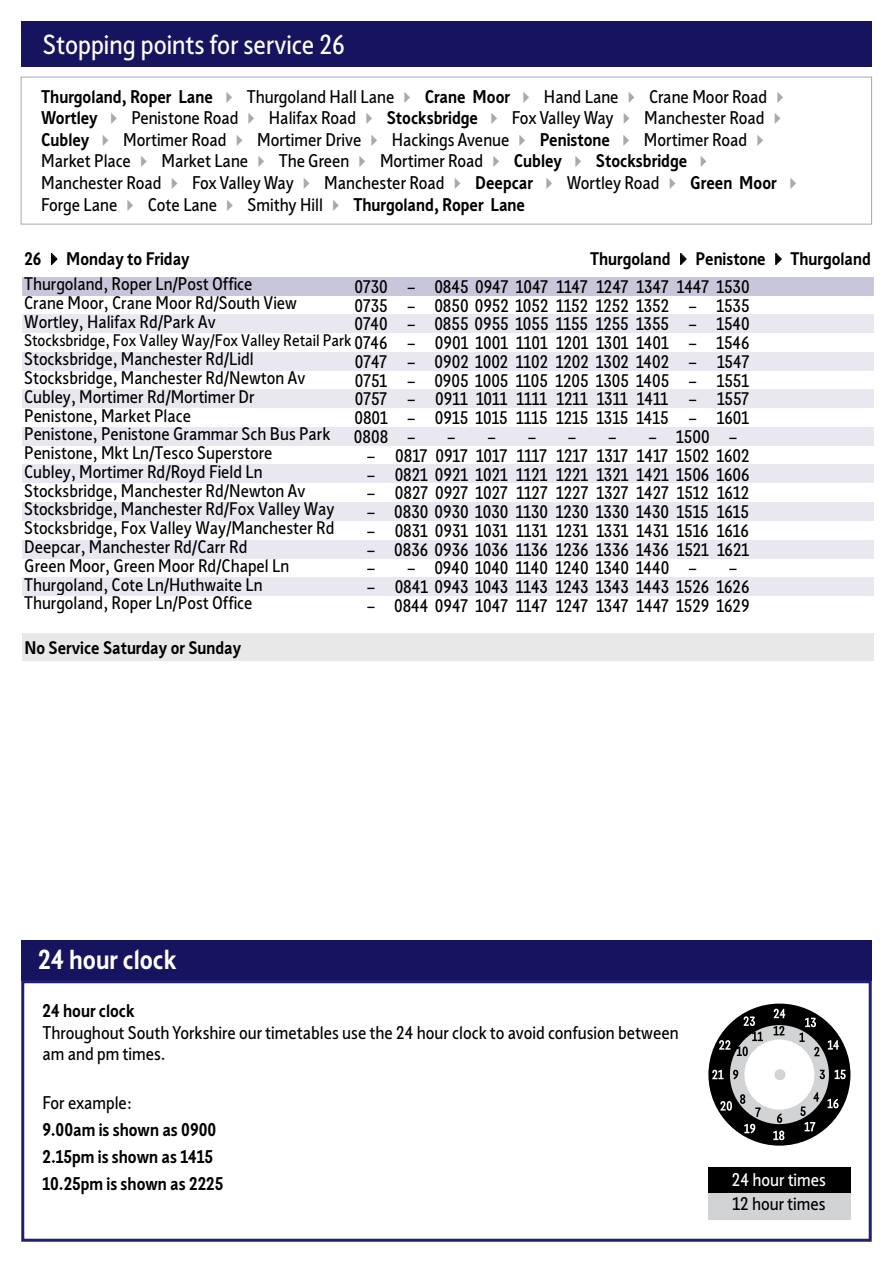
<style>
.page{position:relative;width:893px;height:1263px;background:#fff}
.page>*{position:absolute;margin:0;border:0;box-sizing:border-box;transform-origin:0 0}
.t1{font:27px "Sheffield Sans 2";color:#fff}
.t2{font:700 27px "Sheffield Sans 2";color:#fff}
.t3{font:18px/21.6px "Sheffield Sans 2";color:#000}
.t4{font:700 18px/27px "Sheffield Sans 2";color:#000}
.t5{font:18px "Sheffield Sans 2";color:#fff}
.t6{font:17.85px/18.8px "Sheffield Sans 2";color:#000}
.t7{font:700 17.85px "Sheffield Sans 2";color:#000}
.t8{font:16.5px "Sheffield Sans 2";color:#000}
.s1{font-weight:700}
.s2{color:#a7a9ac}
</style>
<div class="page">
<svg style="left:21px;top:77px;width:851px;height:147px"></svg>
<div style="left:21px;top:22px;width:851px;height:45px;background:#16145f"></div>
<div style="left:22px;top:277px;width:851px;height:19px;background:#c7c6db"></div>
<div style="left:22px;top:314px;width:851px;height:19px;background:#e9e8f0"></div>
<div style="left:22px;top:352px;width:851px;height:19px;background:#e9e8f0"></div>
<div style="left:22px;top:389px;width:851px;height:19px;background:#e9e8f0"></div>
<div style="left:22px;top:427px;width:851px;height:19px;background:#e9e8f0"></div>
<div style="left:22px;top:464px;width:851px;height:19px;background:#e9e8f0"></div>
<div style="left:22px;top:502px;width:851px;height:19px;background:#e9e8f0"></div>
<div style="left:22px;top:539px;width:851px;height:19px;background:#e9e8f0"></div>
<div style="left:22px;top:577px;width:851px;height:19px;background:#e9e8f0"></div>
<div style="left:22px;top:633px;width:851px;height:28px;background:#e8e8e8"></div>
<div style="left:21px;top:940px;width:851px;height:40px;background:#16145f"></div>
<div style="left:21px;top:980px;width:851px;height:262px;border:3px solid #221f72"></div>
<div style="left:708px;top:1167px;width:142px;height:26px;background:#000"></div>
<div style="left:708px;top:1193px;width:142px;height:26px;background:#d1d3d4"></div>
<div style="left:708px;top:1003px;width:142px;height:142px;background:#000;border-radius:50%"></div>
<svg style="left:728px;top:1023px;width:103px;height:103px;background:#b7b9ba"></svg>
<div style="left:725px;top:1020px;width:108px;height:108px;border:4px solid #000;border-radius:50%"></div>
<div style="left:744px;top:1039px;width:70px;height:70px;background:#fff;border-radius:50%"></div>
<div style="left:774px;top:1069px;width:11px;height:11px;background:#d1d3d4;border-radius:50%"></div>
<svg style="left:774px;top:1009px;width:11px;height:9px"></svg>
<svg style="left:774px;top:1026px;width:10px;height:9px"></svg>
<svg style="left:799px;top:1018px;width:20px;height:38px"></svg>
<svg style="left:828px;top:1040px;width:11px;height:9px"></svg>
<svg style="left:835px;top:1069px;width:11px;height:10px"></svg>
<svg style="left:820px;top:1070px;width:5px;height:9px"></svg>
<svg style="left:827px;top:1099px;width:12px;height:9px"></svg>
<svg style="left:805px;top:1122px;width:10px;height:9px"></svg>
<svg style="left:773px;top:1130px;width:11px;height:10px"></svg>
<svg style="left:744px;top:1124px;width:11px;height:9px"></svg>
<svg style="left:720px;top:1101px;width:12px;height:10px"></svg>
<svg style="left:712px;top:1070px;width:11px;height:9px"></svg>
<svg style="left:719px;top:1040px;width:11px;height:10px"></svg>
<svg style="left:744px;top:1016px;width:11px;height:10px"></svg>
<svg style="left:777px;top:1113px;width:5px;height:10px"></svg>
<svg style="left:800px;top:1106px;width:6px;height:10px"></svg>
<svg style="left:813px;top:1092px;width:6px;height:10px"></svg>
<svg style="left:755px;top:1107px;width:6px;height:10px"></svg>
<svg style="left:740px;top:1094px;width:5px;height:10px"></svg>
<svg style="left:733px;top:1070px;width:5px;height:9px"></svg>
<svg style="left:737px;top:1032px;width:26px;height:24px"></svg>
<h1 class="t1" style="left:43px;top:26px;width:304px">Stopping points for service 26</h1>
<p class="t3" style="left:41px;top:85px;width:762px"><span class="s1">Thurgoland, Roper Lane</span> <span class="s2">✔</span> Thurgoland Hall Lane <span class="s2">✔</span> <span class="s1">Crane Moor</span> <span class="s2">✔</span> Hand Lane <span class="s2">✔</span> Crane Moor Road <span class="s2">✔ </span><span class="s1">Wortley</span> <span class="s2">✔</span> Penistone Road <span class="s2">✔</span> Halifax Road <span class="s2">✔</span> <span class="s1">Stocksbridge</span> <span class="s2">✔</span> Fox Valley Way <span class="s2">✔</span> Manchester Road <span class="s2">✔ </span><span class="s1">Cubley</span> <span class="s2">✔</span> Mortimer Road <span class="s2">✔</span> Mortimer Drive <span class="s2">✔</span> Hackings Avenue <span class="s2">✔</span> <span class="s1">Penistone</span> <span class="s2">✔</span> Mortimer Road <span class="s2">✔ </span>Market Place <span class="s2">✔</span> Market Lane <span class="s2">✔</span> The Green <span class="s2">✔</span> Mortimer Road <span class="s2">✔</span> <span class="s1">Cubley</span> <span class="s2">✔</span> <span class="s1">Stocksbridge</span> <span class="s2">✔<br></span>Manchester Road <span class="s2">✔</span> Fox Valley Way <span class="s2">✔</span> Manchester Road <span class="s2">✔</span> <span class="s1">Deepcar</span> <span class="s2">✔</span> Wortley Road <span class="s2">✔</span> <span class="s1">Green Moor</span> <span class="s2">✔ </span>Forge Lane <span class="s2">✔</span> Cote Lane <span class="s2">✔</span> Smithy Hill <span class="s2">✔</span> <span class="s1">Thurgoland, Roper Lane</span></p>
<p class="t7" style="left:590px;top:246px;width:282px">Thurgoland ✔ Penistone ✔ Thurgoland</p>
<p class="t6" style="left:24px;top:245px;width:230px;line-height:25.5px"><span class="s1">26</span> ✔ <span class="s1">Monday to Friday<br></span>Thurgoland, Roper Ln/Post Office</p>
<p class="t6" style="left:355px;top:277px;width:396px">0730 – 0845 0947 1047 1147 1247 1347 1447 1530</p>
<p class="t6" style="left:24px;top:293px;width:274px">Crane Moor, Crane Moor Rd/South View</p>
<p class="t6" style="left:355px;top:296px;width:396px">0735 – 0850 0952 1052 1152 1252 1352 – 1535</p>
<p class="t6" style="left:24px;top:312px;width:193px">Wortley, Halifax Rd/Park Av</p>
<p class="t6" style="left:354px;top:314px;width:397px">0740 – 0855 0955 1055 1155 1255 1355 – 1540<br>0746 – 0901 1001 1101 1201 1301 1401 – 1546</p>
<p class="t6" style="left:24px;top:349px;width:231px">Stocksbridge, Manchester Rd/Lidl</p>
<p class="t6" style="left:355px;top:352px;width:396px">0747 – 0902 1002 1102 1202 1302 1402 – 1547</p>
<p class="t6" style="left:24px;top:368px;width:283px">Stocksbridge, Manchester Rd/Newton Av</p>
<p class="t6" style="left:355px;top:371px;width:396px">0751 – 0905 1005 1105 1205 1305 1405 – 1551</p>
<p class="t6" style="left:24px;top:387px;width:232px">Cubley, Mortimer Rd/Mortimer Dr</p>
<p class="t6" style="left:355px;top:389px;width:396px">0757 – 0911 1011 1111 1211 1311 1411 – 1557</p>
<p class="t6" style="left:24px;top:405px;width:168px">Penistone, Market Place</p>
<p class="t6" style="left:354px;top:408px;width:397px">0801 – 0915 1015 1115 1215 1315 1415 – 1601<br>0808 –</p>
<p class="t8" style="left:24px;top:330px;width:329px">Stocksbridge, Fox Valley Way/Fox Valley Retail Park</p>
<p class="t6" style="left:24px;top:424px;width:308px">Penistone, Penistone Grammar Sch Bus Park</p>
<p class="t6" style="left:448px;top:427px;width:49px">– –</p>
<p class="t6" style="left:528px;top:427px;width:49px">– –</p>
<p class="t6" style="left:609px;top:427px;width:129px">– – 1500 –</p>
<p class="t6" style="left:24px;top:443px;width:250px">Penistone, Mkt Ln/Tesco Superstore</p>
<p class="t6" style="left:367px;top:446px;width:384px">– 0817 0917 1017 1117 1217 1317 1417 1502 1602</p>
<p class="t6" style="left:24px;top:462px;width:240px">Cubley, Mortimer Rd/Royd Field Ln</p>
<p class="t6" style="left:367px;top:464px;width:384px">– 0821 0921 1021 1121 1221 1321 1421 1506 1606</p>
<p class="t6" style="left:24px;top:481px;width:283px">Stocksbridge, Manchester Rd/Newton Av</p>
<p class="t6" style="left:367px;top:483px;width:383px">– 0827 0927 1027 1127 1227 1327 1427 1512 1612</p>
<p class="t6" style="left:367px;top:502px;width:383px">– 0830 0930 1030 1130 1230 1330 1430 1515 1615</p>
<p class="t6" style="left:367px;top:521px;width:383px">– 0831 0931 1031 1131 1231 1331 1431 1516 1616</p>
<p class="t6" style="left:24px;top:537px;width:225px">Deepcar, Manchester Rd/Carr Rd</p>
<p class="t6" style="left:367px;top:540px;width:383px">– 0836 0936 1036 1136 1236 1336 1436 1521 1621</p>
<p class="t6" style="left:24px;top:556px;width:267px">Green Moor, Green Moor Rd/Chapel Ln</p>
<p class="t6" style="left:367px;top:558px;width:330px">– – 0940 1040 1140 1240 1340 1440 –</p>
<p class="t6" style="left:729px;top:558px;width:9px">–</p>
<p class="t6" style="left:24px;top:574px;width:240px">Thurgoland, Cote Ln/Huthwaite Ln</p>
<p class="t6" style="left:367px;top:577px;width:384px">– 0841 0943 1043 1143 1243 1343 1443 1526 1626</p>
<p class="t6" style="left:24px;top:593px;width:230px">Thurgoland, Roper Ln/Post Office</p>
<p class="t6" style="left:367px;top:596px;width:384px">– 0844 0947 1047 1147 1247 1347 1447 1529 1629</p>
<p class="t7" style="left:24px;top:635px;width:218px">No Service Saturday or Sunday</p>
<p class="t6" style="left:24px;top:499px;width:312px">Stocksbridge, Manchester Rd/Fox Valley Way<br>Stocksbridge, Fox Valley Way/Manchester Rd</p>
<h1 class="t2" style="left:38px;top:941px;width:140px">24 hour clock</h1>
<p class="t4" style="left:43px;top:997px;width:94px">24 hour clock</p>
<p class="t3" style="left:43px;top:1021px;width:638px">Throughout South Yorkshire our timetables use the 24 hour clock to avoid confusion between am and pm times.</p>
<p class="t3" style="left:43px;top:1091px;width:91px">For example:</p>
<p class="t4" style="left:43px;top:1116px;width:182px">9.00am is shown as 0900<br>2.15pm is shown as 1415<br>10.25pm is shown as 2225</p>
<p class="t5" style="left:732px;top:1168px;width:96px">24 hour times</p>
<p class="t3" style="left:732px;top:1193px;width:95px">12 hour times</p>
</div>
